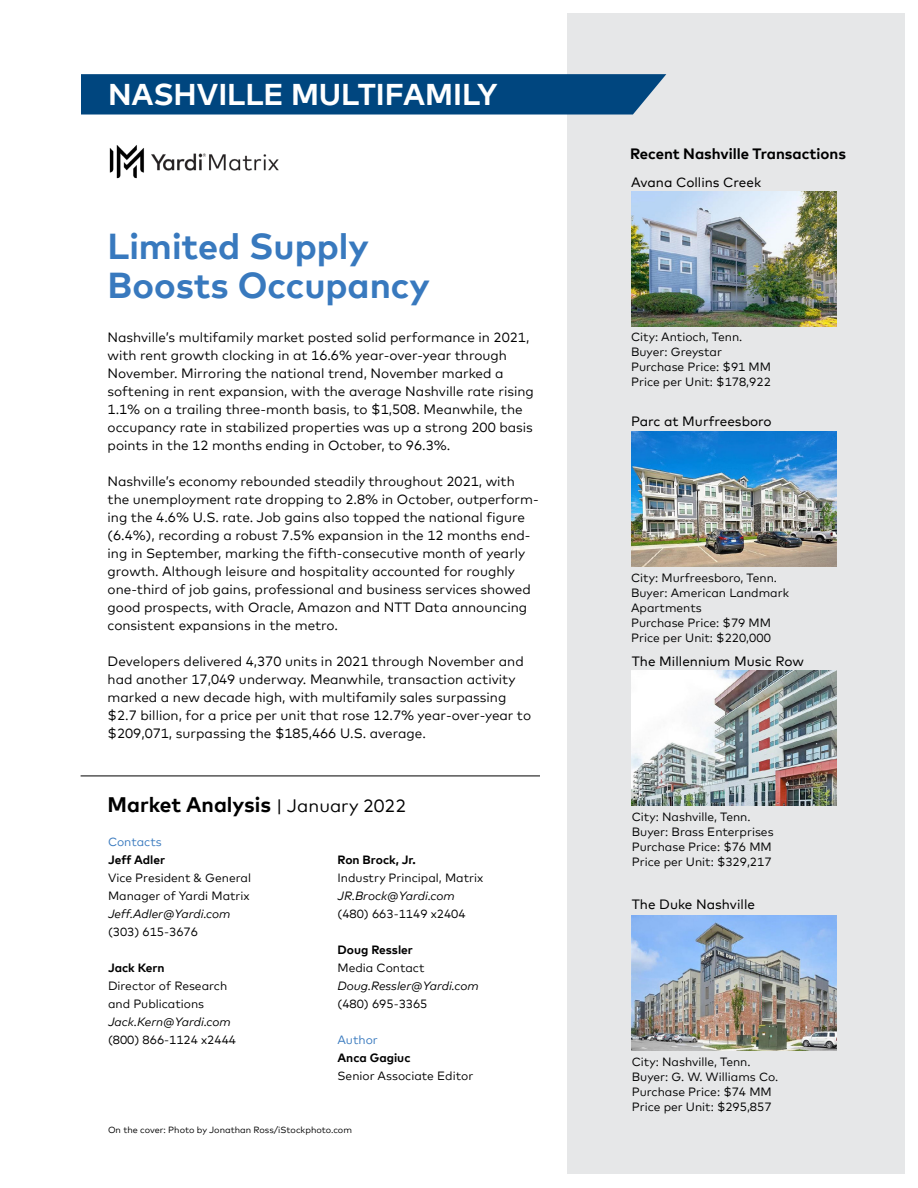
<style>
.page{position:relative;width:918px;height:1188px;background:#fff}
.page>*{position:absolute;margin:0;border:0;box-sizing:border-box;transform-origin:0 0}
.t1{font:700 36px/39px "Mark Offc Pro";color:#3879be}
.t2{font:700 30px "Mark Offc Pro";color:#fff}
.t3{font:700 21px "Mark Offc Pro";color:#000}
.t4{font:700 15px "Mark Offc Pro";color:#000}
.t5{font:13.5px/18px "Mark Offc Pro";color:#000}
.t6{font:13.5px "Mark Offc Pro";color:#000}
.t7{font:12px/15px "Mark Offc Pro";color:#000}
.t8{font:italic 12px "Mark Offc Pro";color:#000}
.t9{font:700 12px "Mark Offc Pro";color:#000}
.t10{font:12px "Mark Offc Pro";color:#3879be}
.t11{font:9px "Mark Offc Pro";color:#000}
.s1{font-weight:400;font-size:18px}
</style>
<div class="page">
<img style="left:110px;top:145px;width:169px;height:33px">
<div style="left:567px;top:14px;width:337px;height:1160px;background:#e6e7e8"></div>
<img style="left:632px;top:670px;width:205px;height:135px">
<img style="left:632px;top:915px;width:205px;height:135px">
<img style="left:631px;top:191px;width:205px;height:135px">
<img style="left:631px;top:432px;width:205px;height:135px">
<hr style="left:81px;top:776px;width:459px;height:1px;background:#000">
<svg style="left:81px;top:74px;width:585px;height:41px;background:#094c83"></svg>
<h2 class="t2" style="left:108px;top:71px;width:391px">NASHVILLE MULTIFAMILY</h2>
<h1 class="t1" style="left:108px;top:223px;width:324px">Limited Supply<br>Boosts Occupancy</h1>
<p class="t5" style="left:108px;top:327px;width:428px">Nashville’s multifamily market posted solid performance in 2021, with rent growth clocking in at 16.6% year-over-year through November. Mirroring the national trend, November marked a softening in rent expansion, with the average Nashville rate rising 1.1% on a trailing three-month basis, to $1,508. Meanwhile, the occupancy rate in stabilized properties was up a strong 200 basis points in the 12 months ending in October, to 96.3%.</p>
<p class="t5" style="left:108px;top:471px;width:433px">Nashville’s economy rebounded steadily throughout 2021, with the unemployment rate dropping to 2.8% in October, outperform&shy;ing the 4.6% U.S. rate. Job gains also topped the national figure (6.4%), recording a robust 7.5% expansion in the 12 months end&shy;ing in September, marking the fifth-consecutive month of yearly growth. Although leisure and hospitality accounted for roughly one-third of job gains, professional and business services showed good prospects, with Oracle, Amazon and NTT Data announcing consistent expansions in the metro.</p>
<p class="t5" style="left:108px;top:651px;width:425px">Developers delivered 4,370 units in 2021 through November and had another 17,049 underway. Meanwhile, transaction activity marked a new decade high, with multifamily sales surpassing $2.7 billion, for a price per unit that rose 12.7% year-over-year to $209,071, surpassing the $185,466 U.S. average.</p>
<h3 class="t3" style="left:108px;top:788px;width:300px">Market Analysis <span class="s1">| January 2022</span></h3>
<p class="t10" style="left:108px;top:833px;width:55px">Contacts</p>
<p class="t9" style="left:108px;top:851px;width:59px">Jeff Adler</p>
<p class="t7" style="left:108px;top:868px;width:145px;line-height:18px">Vice President &amp; General<br>Manager of Yardi Matrix</p>
<p class="t8" style="left:108px;top:905px;width:124px">Jeff.Adler@Yardi.com</p>
<p class="t7" style="left:108px;top:923px;width:92px">(303) 615-3676</p>
<p class="t9" style="left:108px;top:959px;width:58px">Jack Kern</p>
<p class="t7" style="left:108px;top:976px;width:121px;line-height:18px">Director of Research and Publications</p>
<p class="t8" style="left:108px;top:1013px;width:124px">Jack.Kern@Yardi.com</p>
<p class="t7" style="left:108px;top:1031px;width:130px">(800) 866-1124 x2444</p>
<p class="t9" style="left:338px;top:851px;width:80px">Ron Brock, Jr.</p>
<p class="t7" style="left:338px;top:869px;width:147px">Industry Principal, Matrix</p>
<p class="t8" style="left:338px;top:887px;width:119px">JR.Brock@Yardi.com</p>
<p class="t7" style="left:338px;top:905px;width:130px">(480) 663-1149 x2404</p>
<p class="t9" style="left:338px;top:941px;width:77px">Doug Ressler</p>
<p class="t7" style="left:338px;top:959px;width:89px">Media Contact</p>
<p class="t8" style="left:338px;top:977px;width:143px">Doug.Ressler@Yardi.com</p>
<p class="t7" style="left:338px;top:995px;width:92px">(480) 695-3365</p>
<p class="t10" style="left:338px;top:1031px;width:42px">Author</p>
<p class="t9" style="left:338px;top:1049px;width:75px">Anca Gagiuc</p>
<p class="t7" style="left:338px;top:1067px;width:137px">Senior Associate Editor</p>
<p class="t11" style="left:108px;top:1123px;width:246px">On the cover: Photo by Jonathan Ross/iStockphoto.com</p>
<p class="t4" style="left:630px;top:142px;width:217px">Recent Nashville Transactions</p>
<p class="t6" style="left:631px;top:172px;width:132px">Avana Collins Creek</p>
<p class="t7" style="left:631px;top:328px;width:142px">City: Antioch, Tenn.<br>Buyer: Greystar<br>Purchase Price: $91 MM<br>Price per Unit: $178,922</p>
<p class="t6" style="left:631px;top:411px;width:142px">Parc at Murfreesboro</p>
<p class="t7" style="left:631px;top:570px;width:159px">City: Murfreesboro, Tenn.<br>Buyer: American Landmark<br>Apartments<br>Purchase Price: $79 MM<br>Price per Unit: $220,000</p>
<p class="t6" style="left:632px;top:651px;width:174px">The Millennium Music Row</p>
<p class="t7" style="left:632px;top:808px;width:143px">City: Nashville, Tenn.<br>Buyer: Brass Enterprises<br>Purchase Price: $76 MM<br>Price per Unit: $329,217</p>
<p class="t6" style="left:632px;top:894px;width:125px">The Duke Nashville</p>
<p class="t7" style="left:632px;top:1053px;width:148px">City: Nashville, Tenn.<br>Buyer: G. W. Williams Co.<br>Purchase Price: $74 MM<br>Price per Unit: $295,857</p>
</div>
